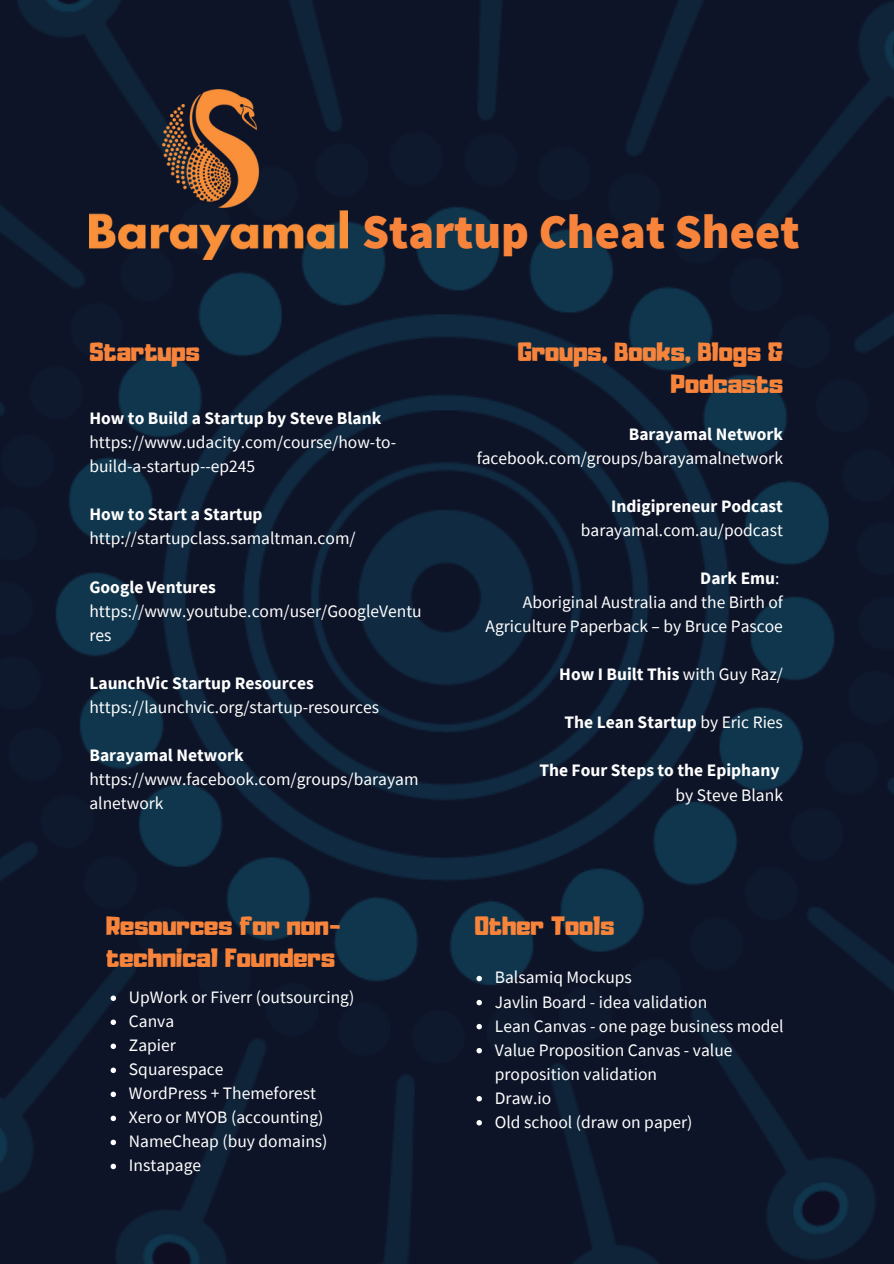
<style>
.page{position:relative;width:894px;height:1264px;background:#fff}
.page>*{position:absolute;margin:0;border:0;box-sizing:border-box;transform-origin:0 0}
.t1{font:800 48px "Assistant";color:#f8843b}
.t2{font:23.25px/31.7px "Adumu";color:#f8843b;text-align:right}
.t3{font:17.4px/24px "Source Sans Pro";color:#fff}
.t4{font:700 17.4px "Source Sans Pro";color:#fff}
.s1{font-weight:400}
</style>
<div class="page">
<img style="left:0;top:0;width:893px;height:1263px">
<svg style="left:111px;top:995px;width:5px;height:5px"></svg>
<svg style="left:111px;top:1019px;width:5px;height:6px"></svg>
<svg style="left:111px;top:1043px;width:5px;height:6px"></svg>
<svg style="left:111px;top:1067px;width:5px;height:6px"></svg>
<svg style="left:111px;top:1091px;width:5px;height:6px"></svg>
<svg style="left:111px;top:1115px;width:5px;height:6px"></svg>
<svg style="left:111px;top:1139px;width:5px;height:6px"></svg>
<svg style="left:111px;top:1163px;width:5px;height:6px"></svg>
<svg style="left:476px;top:975px;width:6px;height:6px"></svg>
<svg style="left:476px;top:999px;width:6px;height:6px"></svg>
<svg style="left:476px;top:1023px;width:6px;height:6px"></svg>
<svg style="left:476px;top:1047px;width:6px;height:6px"></svg>
<svg style="left:476px;top:1095px;width:6px;height:6px"></svg>
<svg style="left:476px;top:1119px;width:6px;height:6px"></svg>
<img style="left:89px;top:89px;width:258px;height:170px">
<p class="t1" style="left:362px;top:199px;width:439px">Startup Cheat Sheet</p>
<p class="t2" style="left:89px;top:338px;width:112px">Startups</p>
<p class="t2" style="left:517px;top:338px;width:267px">Groups, Books, Blogs &amp;<br>Podcasts</p>
<p class="t4" style="left:628px;top:423px;width:156px">Barayamal Network</p>
<p class="t3" style="left:476px;top:446px;width:308px">facebook.com/groups/barayamalnetwork</p>
<p class="t4" style="left:611px;top:495px;width:173px">Indigipreneur Podcast</p>
<p class="t3" style="left:580px;top:518px;width:203px">barayamal.com.au/podcast</p>
<p class="t4" style="left:700px;top:567px;width:81px">Dark Emu<span class="s1">:</span></p>
<p class="t3" style="left:485px;top:590px;width:299px;text-align:right">Aboriginal Australia and the Birth of<br>Agriculture Paperback – by Bruce Pascoe</p>
<p class="t4" style="left:559px;top:663px;width:225px">How I Built This <span class="s1">with Guy Raz/</span></p>
<p class="t4" style="left:564px;top:711px;width:220px">The Lean Startup <span class="s1">by Eric Ries</span></p>
<p class="t4" style="left:539px;top:759px;width:241px">The Four Steps to the Epiphany</p>
<p class="t3" style="left:675px;top:782px;width:109px">by Steve Blank</p>
<p class="t4" style="left:89px;top:407px;width:293px">How to Build a Startup by Steve Blank</p>
<p class="t3" style="left:89px;top:430px;width:308px">https://www.udacity.com/course/how-to&shy;build-a-startup--ep245</p>
<p class="t4" style="left:89px;top:503px;width:175px">How to Start a Startup</p>
<p class="t3" style="left:89px;top:526px;width:268px">http://startupclass.samaltman.com/</p>
<p class="t4" style="left:89px;top:575px;width:128px">Google Ventures</p>
<p class="t3" style="left:89px;top:598px;width:334px">https://www.youtube.com/user/GoogleVentu res</p>
<p class="t4" style="left:89px;top:671px;width:226px">LaunchVic Startup Resources</p>
<p class="t3" style="left:89px;top:694px;width:291px">https://launchvic.org/startup-resources</p>
<p class="t4" style="left:89px;top:743px;width:156px">Barayamal Network</p>
<p class="t3" style="left:89px;top:766px;width:330px">https://www.facebook.com/groups/barayam alnetwork</p>
<p class="t2" style="left:106px;top:912px;width:236px;text-align:left">Resources for non&shy;technical Founders</p>
<p class="t2" style="left:474px;top:912px;width:141px">Other Tools</p>
<p class="t3" style="left:129px;top:984px;width:227px">UpWork or Fiverr (outsourcing)</p>
<p class="t3" style="left:129px;top:1008px;width:47px">Canva</p>
<p class="t3" style="left:129px;top:1033px;width:48px">Zapier</p>
<p class="t3" style="left:129px;top:1057px;width:96px">Squarespace</p>
<p class="t3" style="left:129px;top:1081px;width:189px">WordPress + Themeforest</p>
<p class="t3" style="left:129px;top:1105px;width:196px">Xero or MYOB (accounting)</p>
<p class="t3" style="left:129px;top:1129px;width:200px">NameCheap (buy domains)</p>
<p class="t3" style="left:129px;top:1153px;width:74px">Instapage</p>
<p class="t3" style="left:494px;top:965px;width:138px">Balsamiq Mockups</p>
<p class="t3" style="left:494px;top:989px;width:214px">Javlin Board - idea validation</p>
<p class="t3" style="left:494px;top:1013px;width:290px">Lean Canvas - one page business model</p>
<p class="t3" style="left:494px;top:1037px;width:239px">Value Proposition Canvas - value proposition validation</p>
<p class="t3" style="left:494px;top:1085px;width:58px">Draw.io</p>
<p class="t3" style="left:494px;top:1109px;width:199px">Old school (draw on paper)</p>
</div>
